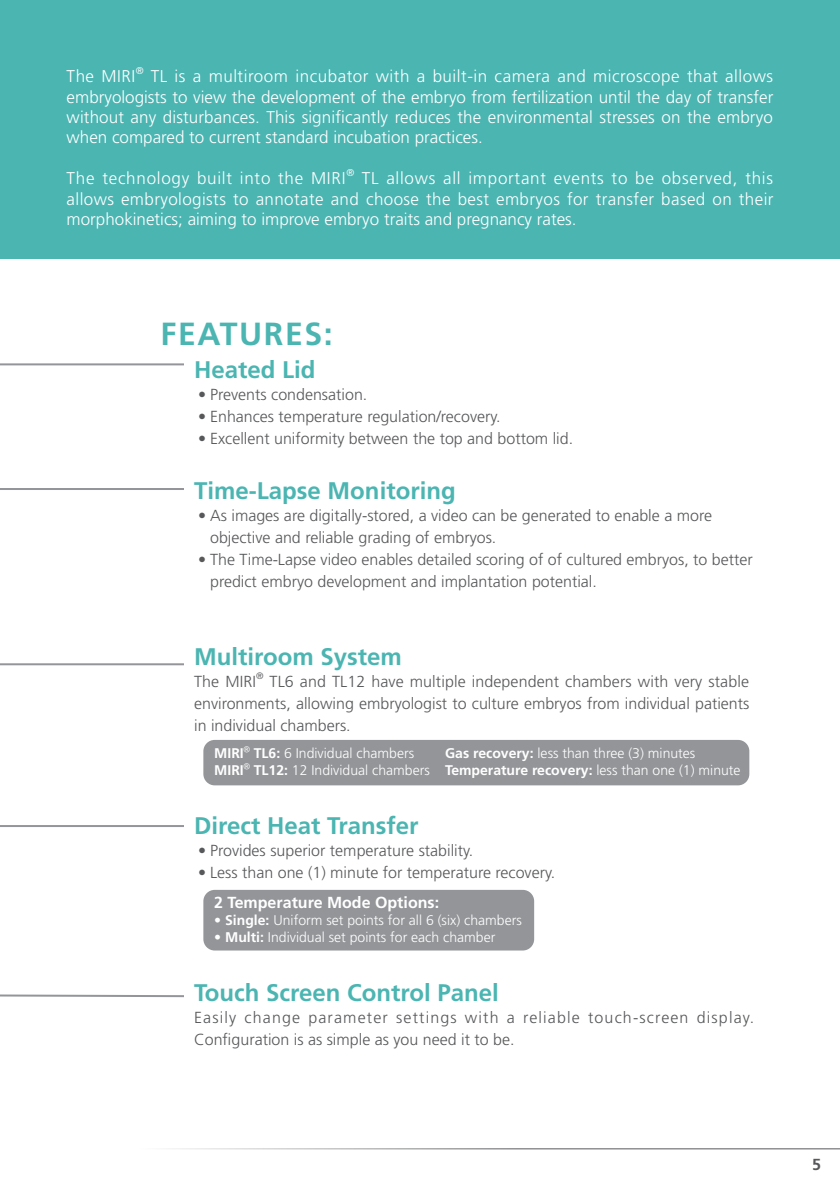
<style>
.page{position:relative;width:840px;height:1191px;background:#fff}
.page>*{position:absolute;margin:0;border:0;box-sizing:border-box;transform-origin:0 0}
.t1{font:700 32px "Frutiger LT Std";letter-spacing:.05em;color:#4bb5b2}
.t2{font:700 24px "Frutiger LT Std";color:#4bb5b2}
.t3{font:300 17px/20.4px "Frutiger LT Std";color:#fff;text-align:justify}
.t4{font:300 17px "Frutiger LT Std";letter-spacing:.045em;color:#fff}
.t5{font:300 16px/22px "Frutiger LT Std";color:#57585a}
.t6{font:300 16px/22px "Frutiger LT Std";letter-spacing:.07em;color:#57585a}
.t7{font:700 16px "Frutiger LT Std";color:#fff}
.t8{font:700 16px "Frutiger LT Std";color:#57585a}
.t9{font:300 14px "Frutiger LT Std";color:#fff}
.t10{font:700 14px "Frutiger LT Std";color:#fff}
.t11{font:300 10px "Frutiger LT Std";color:#fff}
.t12{font:300 9.4px "Frutiger LT Std";color:#57585a}
.t13{font:8.2px "Gill Sans";color:#fff}
.s1{font-weight:700}
.s2{font-weight:300}
</style>
<div class="page">
<hr style="left:89px;top:1148px;width:750px;height:1px;background:#57585a">
<div style="left:0;top:0;width:839px;height:258px;background:#4bb5b2"></div>
<div style="left:203px;top:740px;width:546px;height:45px;background:#939598;border-radius:11px"></div>
<div style="left:203px;top:890px;width:331px;height:60px;background:#939598;border-radius:11px"></div>
<hr style="left:0;top:363px;width:184px;height:2px;background:#939598">
<hr style="left:0;top:825px;width:184px;height:2px;background:#939598">
<svg style="left:0;top:488px;width:184px;height:2px"></svg>
<svg style="left:0;top:663px;width:184px;height:3px"></svg>
<svg style="left:0;top:994px;width:184px;height:4px"></svg>
<p class="t3" style="left:67px;top:66px;width:70px">The MIRI</p>
<p class="t11" style="left:136px;top:65px;width:9px">®</p>
<p class="t3" style="left:67px;top:66px;width:707px;text-indent:84px">TL is a multiroom incubator with a built-in camera and microscope that allows embryologists to view the development of the embryo from fertilization until the day of transfer without any disturbances. This significantly reduces the environmental stresses on the embryo when compared to current standard incubation practices.</p>
<p class="t4" style="left:67px;top:169px;width:280px">The technology built into the MIRI</p>
<p class="t11" style="left:346px;top:167px;width:9px">®</p>
<p class="t3" style="left:67px;top:168px;width:708px;text-indent:295px">TL allows all important events to be observed, this allows embryologists to annotate and choose the best embryos for transfer based on their morphokinetics; aiming to improve embryo traits and pregnancy rates.</p>
<p class="t1" style="left:160px;top:315px;width:174px">FEATURES:</p>
<p class="t2" style="left:194px;top:355px;width:123px">Heated Lid</p>
<p class="t5" style="left:198px;top:383px;width:171px">• Prevents condensation.</p>
<p class="t5" style="left:198px;top:405px;width:304px">• Enhances temperature regulation/recovery.</p>
<p class="t5" style="left:198px;top:427px;width:376px">• Excellent uniformity between the top and bottom lid.</p>
<p class="t2" style="left:194px;top:476px;width:263px">Time-Lapse Monitoring</p>
<p class="t5" style="left:210px;top:505px;width:503px;text-indent:-12px">• As images are digitally-stored, a video can be generated to enable a more objective and reliable grading of embryos.</p>
<p class="t5" style="left:210px;top:549px;width:544px;text-indent:-12px">• The Time-Lapse video enables detailed scoring of of cultured embryos, to better predict embryo development and implantation potential.</p>
<p class="t2" style="left:194px;top:642px;width:209px">Multiroom System</p>
<p class="t5" style="left:194px;top:670px;width:63px">The MIRI</p>
<p class="t12" style="left:256px;top:670px;width:9px">®</p>
<p class="t5" style="left:194px;top:670px;width:556px;text-align:justify;text-indent:75px">TL6 and TL12 have multiple independent chambers with very stable environments, allowing embryologist to culture embryos from individual patients in individual chambers.</p>
<p class="t10" style="left:214px;top:745px;width:31px">MIRI</p>
<p class="t13" style="left:244px;top:744px;width:8px">®</p>
<p class="t9" style="left:253px;top:745px;width:162px"><span class="s1">TL6:</span> 6 Individual chambers</p>
<p class="t10" style="left:214px;top:762px;width:31px">MIRI</p>
<p class="t13" style="left:244px;top:761px;width:8px">®</p>
<p class="t9" style="left:253px;top:762px;width:177px"><span class="s1">TL12:</span> 12 Individual chambers</p>
<p class="t9" style="left:445px;top:745px;width:251px"><span class="s1">Gas recovery:</span> less than three (3) minutes</p>
<p class="t10" style="left:445px;top:762px;width:297px">Temperature recovery: <span class="s2">less than one (1) minute</span></p>
<p class="t2" style="left:194px;top:811px;width:226px">Direct Heat Transfer</p>
<p class="t5" style="left:198px;top:839px;width:276px">• Provides superior temperature stability.</p>
<p class="t5" style="left:198px;top:861px;width:358px">• Less than one (1) minute for temperature recovery.</p>
<p class="t7" style="left:214px;top:892px;width:226px">2 Temperature Mode Options:</p>
<p class="t9" style="left:214px;top:912px;width:309px"><span class="s1">• Single:</span> Uniform set points for all 6 (six) chambers</p>
<p class="t9" style="left:214px;top:929px;width:282px"><span class="s1">• Multi:</span> Individual set points for each chamber</p>
<p class="t2" style="left:194px;top:978px;width:306px">Touch Screen Control Panel</p>
<p class="t6" style="left:194px;top:1006px;width:561px">Easily change parameter settings with a reliable touch-screen display.<br>Configuration is as simple as you need it to be.</p>
<p class="t8" style="left:811px;top:1155px;width:10px">5</p>
</div>
